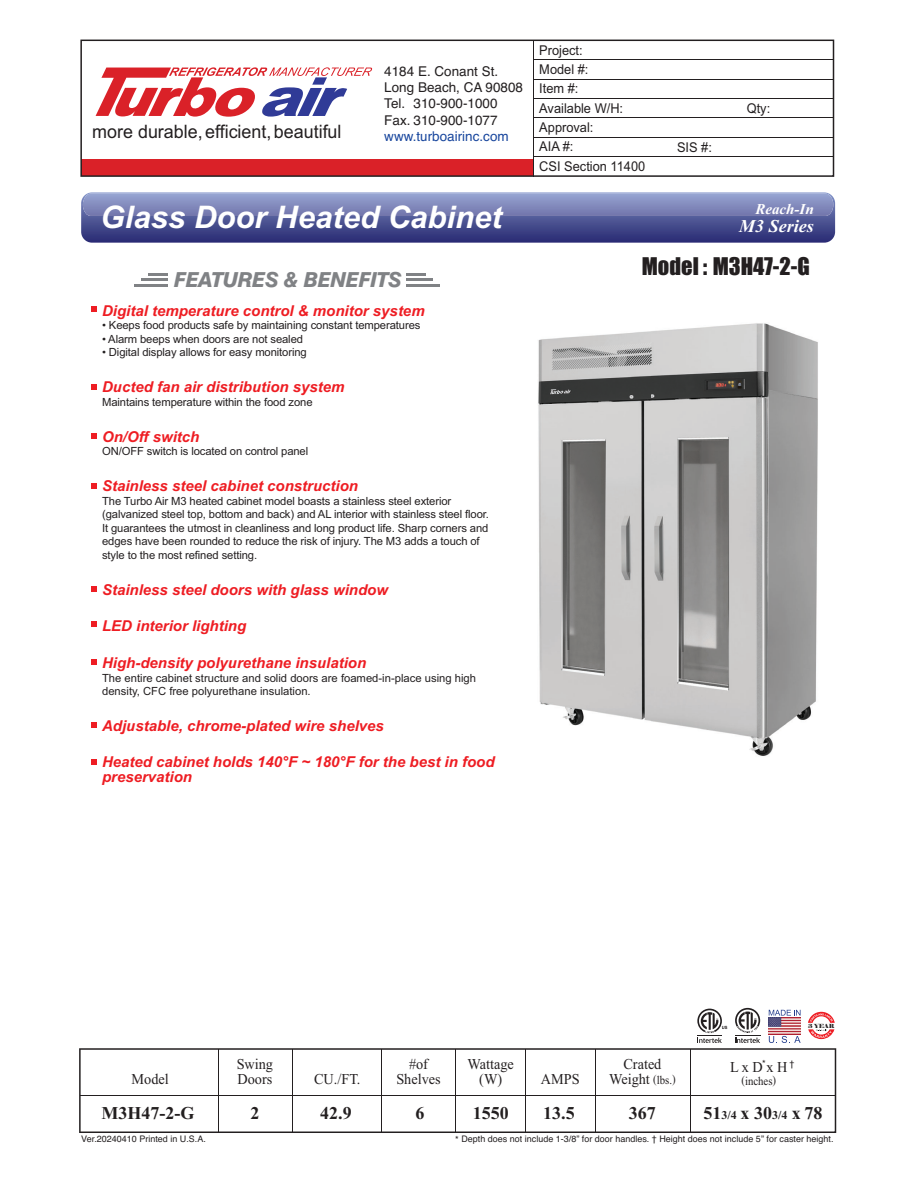
<style>
.page{position:relative;width:918px;height:1188px;background:#fff}
.page>*{position:absolute;margin:0;border:0;box-sizing:border-box;transform-origin:0 0}
.t1{font:italic 700 31.05px "Arial";color:#fff}
.t2{font:22.5px "Impact";color:#231f20}
.t3{font:italic 800 20.7px "Swiss 721 BT";letter-spacing:-.025em;color:#808285}
.t4{font:18.45px "Arial";color:#231f20}
.t5{font:700 18px "Times New Roman";color:#231f20}
.t6{font:italic 700 18px "Times New Roman";color:#fff}
.t7{font:italic 700 15px/15px "Arial";color:#ee1d23}
.t8{font:15px/15px "Times New Roman";color:#231f20;text-align:center;scale:.95 1}
.t9{font:italic 700 15px "Times New Roman";color:#fff}
.t10{font:13.5px/19.4px "Arial";color:#231f20;scale:.95 1}
.t11{font:13.5px/16.2px "Helvetica";color:#231f20}
.t12{font:13.5px "Helvetica";color:#18469d}
.t13{font:700 12px "Times New Roman";color:#231f20}
.t14{font:12px "Times New Roman";color:#231f20;scale:.9 1}
.t15{font:11.25px/13.5px "Arial";letter-spacing:-.01em;color:#231f20}
.t16{font:9.9px "Helvetica";color:#231f20;scale:.95 1}
.t17{font:9px "Helvetica";color:#231f20}
.t18{font:5.7px "Elephant";color:#231f20;scale:1.11 1}
.s1{font-size:12px}
.s2{font-size:9px}
.s3{font-size:18px}
.s4{font-size:9.9px}
</style>
<div class="page">
<svg style="left:81px;top:192px;width:754px;height:51px;background:#5f66a0"></svg>
<div style="left:103px;top:205px;width:82px;height:11px;background:#7a80b4"></div>
<div style="left:185px;top:205px;width:319px;height:11px;background:#7a80b4"></div>
<svg style="left:79px;top:1048px;width:757px;height:85px"></svg>
<hr style="left:218px;top:1049px;width:1px;height:83px;background:#231f20">
<hr style="left:292px;top:1049px;width:1px;height:83px;background:#231f20">
<hr style="left:381px;top:1049px;width:1px;height:83px;background:#231f20">
<hr style="left:455px;top:1049px;width:1px;height:83px;background:#231f20">
<hr style="left:526px;top:1049px;width:1px;height:83px;background:#231f20">
<hr style="left:595px;top:1049px;width:1px;height:83px;background:#231f20">
<hr style="left:690px;top:1049px;width:1px;height:83px;background:#231f20">
<svg style="left:808px;top:1012px;width:27px;height:27px"></svg>
<svg style="left:735px;top:1008px;width:25px;height:35px"></svg>
<svg style="left:697px;top:1009px;width:30px;height:34px"></svg>
<img style="left:769px;top:1018px;width:32px;height:16px">
<svg style="left:769px;top:1010px;width:32px;height:6px"></svg>
<svg style="left:769px;top:1036px;width:32px;height:7px"></svg>
<svg style="left:91px;top:307px;width:6px;height:5px"></svg>
<svg style="left:92px;top:384px;width:5px;height:5px"></svg>
<svg style="left:91px;top:433px;width:6px;height:6px"></svg>
<svg style="left:91px;top:483px;width:6px;height:6px"></svg>
<svg style="left:91px;top:586px;width:6px;height:6px"></svg>
<svg style="left:91px;top:621px;width:6px;height:6px"></svg>
<svg style="left:91px;top:660px;width:6px;height:5px"></svg>
<svg style="left:91px;top:722px;width:6px;height:6px"></svg>
<svg style="left:91px;top:759px;width:6px;height:5px"></svg>
<hr style="left:148px;top:273px;width:20px;height:3px;background:#808285">
<hr style="left:142px;top:279px;width:26px;height:2px;background:#808285">
<hr style="left:135px;top:285px;width:33px;height:2px;background:#808285">
<hr style="left:407px;top:273px;width:19px;height:3px;background:#808285">
<hr style="left:407px;top:279px;width:26px;height:2px;background:#808285">
<hr style="left:407px;top:285px;width:33px;height:2px;background:#808285">
<img style="left:538px;top:323px;width:280px;height:433px">
<svg style="left:80px;top:40px;width:754px;height:137px"></svg>
<hr style="left:533px;top:40px;width:1px;height:136px;background:#231f20">
<svg style="left:96px;top:67px;width:276px;height:50px"></svg>
<p class="t11" style="left:384px;top:65px;width:140px">4184 E. Conant St.<br>Long Beach, CA 90808<br>Tel. 310-900-1000<br>Fax. 310-900-1077</p>
<h3 class="t4" style="left:92px;top:125px;width:251px">more durable,efficient,beautiful</h3>
<p class="t12" style="left:384px;top:131px;width:126px">www.turboairinc.com</p>
<h1 class="t1" style="left:101px;top:205px;width:403px">Glass Door Heated Cabinet</h1>
<h3 class="t3" style="left:174px;top:272px;width:229px">FEATURES &amp; BENEFITS</h3>
<h3 class="t7" style="left:102px;top:304px;width:324px">Digital temperature control &amp; monitor system</h3>
<p class="t15" style="left:102px;top:319px;width:320px">• Keeps food products safe by maintaining constant temperatures</p>
<p class="t15" style="left:102px;top:333px;width:202px">• Alarm beeps when doors are not sealed</p>
<p class="t15" style="left:102px;top:346px;width:206px">• Digital display allows for easy monitoring</p>
<h3 class="t7" style="left:102px;top:381px;width:244px">Ducted fan air distribution system</h3>
<p class="t15" style="left:102px;top:396px;width:212px">Maintains temperature within the food zone</p>
<h3 class="t7" style="left:102px;top:430px;width:99px">On/Off switch</h3>
<p class="t15" style="left:102px;top:445px;width:208px">ON/OFF switch is located on control panel</p>
<h3 class="t7" style="left:102px;top:480px;width:257px">Stainless steel cabinet construction</h3>
<p class="t15" style="left:102px;top:495px;width:388px">The Turbo Air M3 heated cabinet model boasts a stainless steel exterior (galvanized steel top, bottom and back) and AL interior with stainless steel floor.<br>It guarantees the utmost in cleanliness and long product life. Sharp corners and edges have been rounded to reduce the risk of injury. The M3 adds a touch of style to the most refined setting.</p>
<h3 class="t7" style="left:102px;top:583px;width:287px">Stainless steel doors with glass window</h3>
<h3 class="t7" style="left:102px;top:619px;width:146px">LED interior lighting</h3>
<h3 class="t7" style="left:102px;top:657px;width:266px">High-density polyurethane insulation</h3>
<p class="t15" style="left:102px;top:672px;width:375px">The entire cabinet structure and solid doors are foamed-in-place using high density, CFC free polyurethane insulation.</p>
<h3 class="t7" style="left:102px;top:720px;width:283px">Adjustable, chrome-plated wire shelves</h3>
<h3 class="t7" style="left:102px;top:756px;width:394px">Heated cabinet holds 140°F ~ 180°F for the best in food preservation</h3>
<p class="t10" style="left:539px;top:42px;width:113px">Project:<br>Model #:<br>Item #:<br>Available W/H:<br>Approval:<br>AIA #:<br>CSI Section 11400</p>
<p class="t10" style="left:677px;top:139px;width:38px">SIS #:</p>
<p class="t10" style="left:747px;top:100px;width:26px">Qty:</p>
<h3 class="t9" style="left:755px;top:200px;width:60px">Reach-In</h3>
<h3 class="t6" style="left:739px;top:215px;width:76px">M3 Series</h3>
<h2 class="t2" style="left:642px;top:254px;width:169px">Model : M3H47-2-G</h2>
<h3 class="t8" style="left:132px;top:1073px;width:41px">Model</h3>
<h3 class="t8" style="left:237px;top:1058px;width:40px;text-align:left">Swing<br>Doors</h3>
<h3 class="t8" style="left:314px;top:1073px;width:50px">CU./FT.</h3>
<h3 class="t8" style="left:396px;top:1058px;width:48px">#of<br>Shelves</h3>
<h3 class="t8" style="left:468px;top:1058px;width:50px">Wattage (W)</h3>
<h3 class="t8" style="left:541px;top:1073px;width:42px">AMPS</h3>
<h3 class="t8" style="left:609px;top:1058px;width:72px">Crated<br>Weight <span class="s1">(lbs.)</span></h3>
<h3 class="t8" style="left:730px;top:1061px;width:62px">L x D x H</h3>
<p class="t16" style="left:762px;top:1060px;width:35px">* <span class="s2">†</span></p>
<p class="t14" style="left:741px;top:1077px;width:40px">(inches)</p>
<p class="t18" style="left:808px;top:1023px;width:25px">3 YEAR</p>
<h3 class="t5" style="left:102px;top:1103px;width:94px">M3H47-2-G</h3>
<h3 class="t5" style="left:320px;top:1103px;width:33px">42.9</h3>
<h3 class="t5" style="left:416px;top:1103px;width:10px">6</h3>
<h3 class="t5" style="left:473px;top:1103px;width:37px">1550</h3>
<h3 class="t5" style="left:543px;top:1103px;width:33px">13.5</h3>
<h3 class="t5" style="left:629px;top:1103px;width:28px">367</h3>
<h3 class="t5" style="left:703px;top:1103px;width:19px">51</h3>
<h3 class="t5" style="left:251px;top:1103px;width:10px">2</h3>
<p class="t13" style="left:721px;top:1108px;width:103px">3/4 <span class="s3">x 30</span>3/4 <span class="s3">x 78</span></p>
<p class="t17" style="left:81px;top:1135px;width:126px">Ver.20240410 Printed in U.S.A.</p>
<p class="t17" style="left:455px;top:1135px;width:380px"><span class="s4">*</span> Depth does not include 1-3/8” for door handles. † Height does not include 5” for caster height.</p>
</div>
